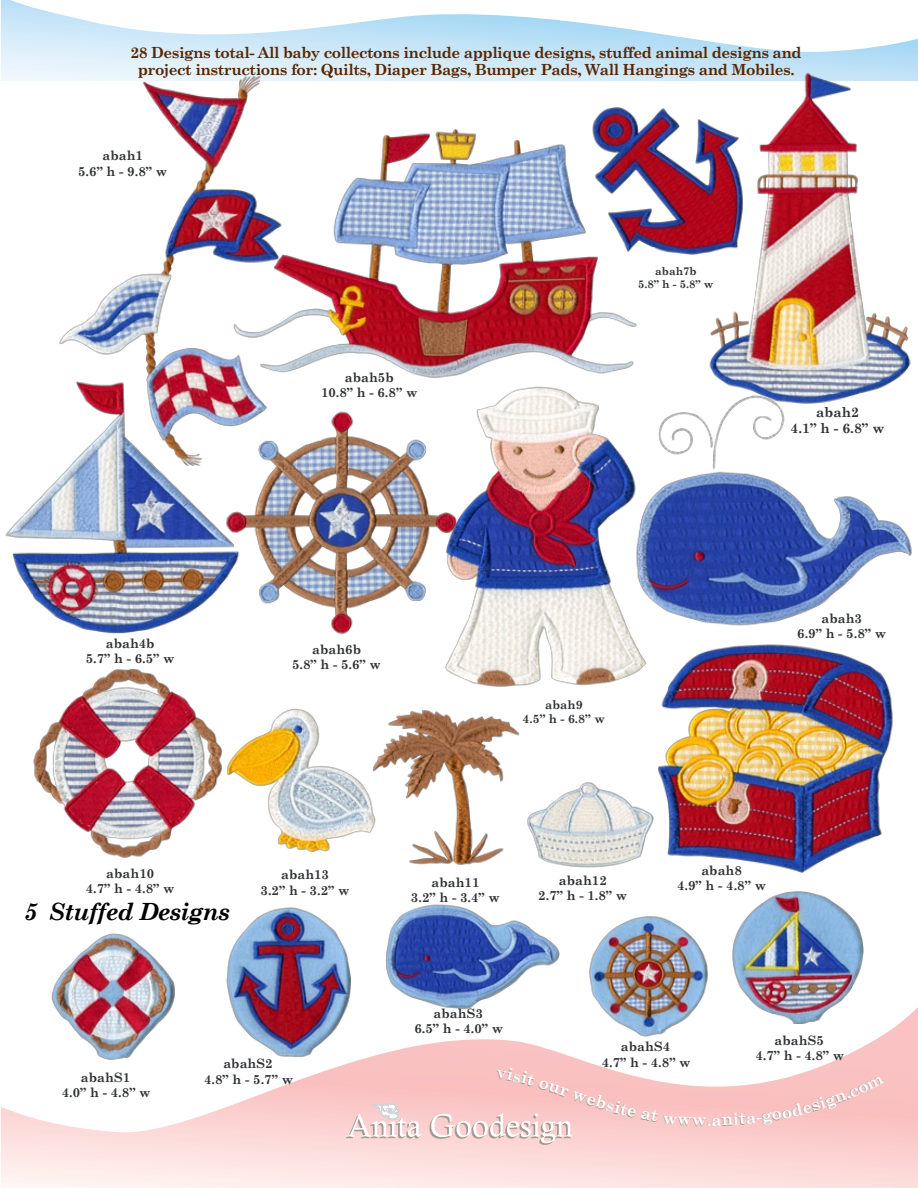
<style>
.page{position:relative;width:918px;height:1188px;background:#fff}
.page>*{position:absolute;margin:0;border:0;box-sizing:border-box;transform-origin:0 0}
.t1{font:italic 700 23.7px "Century Schoolbook";letter-spacing:-.03em;color:#000}
.t2{font:700 16.8px "Century Schoolbook";color:#fff}
.t3{font:700 15.3px/17.1px "Century Schoolbook";letter-spacing:-.03em;color:#582700;text-align:center}
.t4{font:700 13.65px/15.9px "Century Schoolbook";color:#303235;text-align:center}
.t5{font:700 12.9px/15.1px "Century Schoolbook";color:#303235;text-align:center}
.t6{font:700 12px/14px "Century Schoolbook";color:#303235;text-align:center}
.t7{font:700 10.95px/12.8px "Century Schoolbook";color:#303235;text-align:center}
</style>
<div class="page">
<svg style="left:1px;top:0;width:917px;height:81px"></svg>
<svg style="left:1px;top:1007px;width:917px;height:181px"></svg>
<img style="left:54px;top:70px;width:233px;height:335px">
<img style="left:654px;top:407px;width:258px;height:219px">
<img style="left:5px;top:378px;width:243px;height:256px">
<img style="left:232px;top:124px;width:405px;height:259px">
<img style="left:220px;top:405px;width:210px;height:230px">
<img style="left:658px;top:644px;width:235px;height:229px">
<img style="left:33px;top:669px;width:189px;height:189px">
<img style="left:380px;top:710px;width:140px;height:155px">
<img style="left:527px;top:782px;width:127px;height:86px">
<img style="left:227px;top:708px;width:153px;height:144px">
<img style="left:48px;top:933px;width:128px;height:129px">
<img style="left:224px;top:907px;width:127px;height:155px">
<img style="left:384px;top:904px;width:176px;height:108px">
<img style="left:585px;top:916px;width:125px;height:124px">
<img style="left:731px;top:891px;width:133px;height:133px">
<img style="left:699px;top:66px;width:219px;height:341px">
<img style="left:588px;top:106px;width:158px;height:150px">
<img style="left:430px;top:380px;width:224px;height:307px">
<svg style="left:346px;top:1068px;width:360px;height:77px;background:#f7cac9"></svg>
<svg style="left:712px;top:1075px;width:172px;height:51px;background:#fac5c6"></svg>
<p class="t3" style="left:130px;top:44px;width:673px">28 Designs total- All baby collectons include applique designs, stuffed animal designs and project instructions for: Quilts, Diaper Bags, Bumper Pads, Wall Hangings and Mobiles.</p>
<p class="t5" style="left:78px;top:148px;width:91px">abah1<br>5.6” h - 9.8” w</p>
<p class="t5" style="left:321px;top:369px;width:98px">abah5b<br>10.8” h - 6.8” w</p>
<p class="t7" style="left:638px;top:265px;width:77px">abah7b<br>5.8” h - 5.8” w</p>
<p class="t4" style="left:791px;top:404px;width:95px">abah2<br>4.1” h - 6.8” w</p>
<p class="t5" style="left:86px;top:636px;width:91px">abah4b<br>5.7” h - 6.5” w</p>
<p class="t5" style="left:292px;top:641px;width:91px">abah6b<br>5.8” h - 5.6” w</p>
<p class="t6" style="left:523px;top:698px;width:84px">abah9<br>4.5” h - 6.8” w</p>
<p class="t5" style="left:797px;top:611px;width:91px">abah3<br>6.9” h - 5.8” w</p>
<p class="t5" style="left:86px;top:866px;width:91px">abah10<br>4.7” h - 4.8” w</p>
<h1 class="t1" style="left:24px;top:897px;width:207px">5 Stuffed Designs</h1>
<p class="t5" style="left:261px;top:867px;width:91px">abah13<br>3.2” h - 3.2” w</p>
<p class="t5" style="left:411px;top:875px;width:91px">abah11<br>3.2” h - 3.4” w</p>
<p class="t5" style="left:538px;top:873px;width:91px">abah12<br>2.7” h - 1.8” w</p>
<p class="t5" style="left:677px;top:862px;width:91px">abah8<br>4.9” h - 4.8” w</p>
<p class="t5" style="left:62px;top:1070px;width:91px">abahS1<br>4.0” h - 4.8” w</p>
<p class="t5" style="left:204px;top:1056px;width:91px">abahS2<br>4.8” h - 5.7” w</p>
<p class="t5" style="left:414px;top:1006px;width:91px">abahS3<br>6.5” h - 4.0” w</p>
<p class="t5" style="left:602px;top:1039px;width:91px">abahS4<br>4.7” h - 4.8” w</p>
<p class="t5" style="left:755px;top:1032px;width:91px">abahS5<br>4.7” h - 4.8” w</p>
<h2 class="t2" style="left:707px;top:1109px;width:6px">.</h2>
</div>
